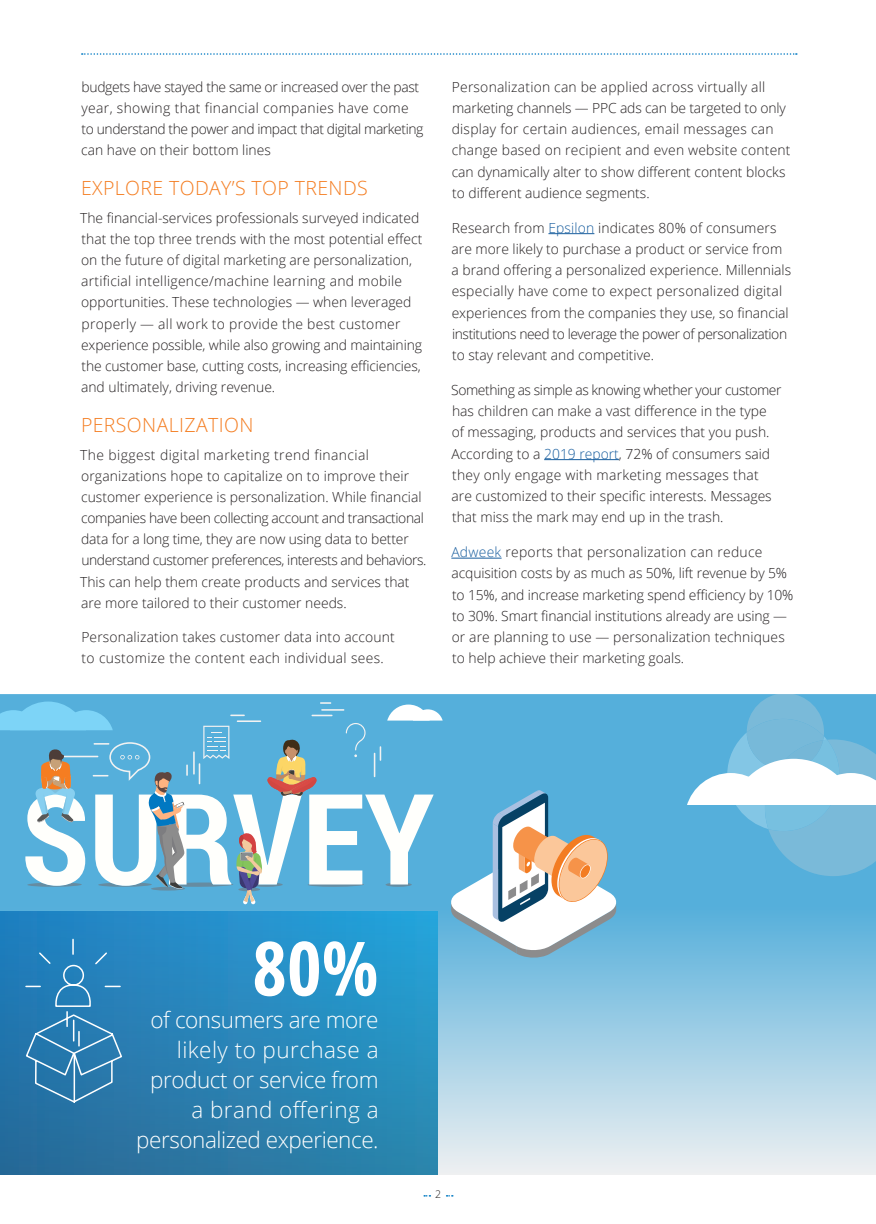
<style>
.page{position:relative;width:876px;height:1224px;background:#fff}
.page>*{position:absolute;margin:0;border:0;box-sizing:border-box;transform-origin:0 0}
.Sidebar_head_blu{font:700 condensed 75px "Open Sans";color:#fff}
.Sidebar_head_blu-2{font:300 22.5px/30px "Open Sans";letter-spacing:-.02em;color:#fff;text-align:right}
.Subhead{font:300 19.5px "Open Sans";letter-spacing:.02em;color:#f47d21}
.SF_Body{font:300 13.8px/21.3px "Open Sans";color:#231f20}
.SF_Body-2{font:300 13.8px/21.1px "Open Sans";letter-spacing:-.025em;color:#231f20}
.t1{font:300 10.5px "Open Sans";color:#231f20}
.s1{color:#175d9e}
</style>
<div class="page">
<svg style="left:0;top:694px;width:876px;height:480px;background:#8ec7e3"></svg>
<svg style="left:82px;top:53px;width:715px;height:2px"></svg>
<hr style="left:548px;top:233px;width:46px;height:1px;background:#175d9e">
<hr style="left:544px;top:459px;width:75px;height:1px;background:#175d9e">
<hr style="left:451px;top:558px;width:51px;height:1px;background:#175d9e">
<svg style="left:0;top:701px;width:443px;height:203px"></svg>
<svg style="left:0;top:911px;width:438px;height:264px;background:#2785b8"></svg>
<svg style="left:25px;top:938px;width:98px;height:165px;background:#3484b8"></svg>
<svg style="left:687px;top:694px;width:189px;height:182px"></svg>
<svg style="left:449px;top:790px;width:169px;height:168px"></svg>
<p class="SF_Body-2" style="left:81px;top:76px;width:344px">budgets have stayed the same or increased over the past year, showing that financial companies have come to understand the power and impact that digital marketing can have on their bottom lines</p>
<p class="Subhead" style="left:81px;top:175px;width:288px">EXPLORE TODAY’S TOP TRENDS</p>
<p class="SF_Body" style="left:80px;top:207px;width:344px">The financial-services professionals surveyed indicated that the top three trends with the most potential effect on the future of digital marketing are personalization, artificial intelligence/machine learning and mobile opportunities. These technologies — when leveraged properly — all work to provide the best customer experience possible, while also growing and maintaining the customer base, cutting costs, increasing efficiencies, and ultimately, driving revenue.</p>
<p class="Subhead" style="left:81px;top:412px;width:174px">PERSONALIZATION</p>
<p class="SF_Body" style="left:80px;top:444px;width:348px">The biggest digital marketing trend financial organizations hope to capitalize on to improve their customer experience is personalization. While financial companies have been collecting account and transactional data for a long time, they are now using data to better understand customer preferences, interests and behaviors.<br>This can help them create products and services that are more tailored to their customer needs.</p>
<p class="SF_Body" style="left:81px;top:626px;width:315px">Personalization takes customer data into account to customize the content each individual sees.</p>
<p class="SF_Body" style="left:452px;top:76px;width:340px">Personalization can be applied across virtually all marketing channels — PPC ads can be targeted to only display for certain audiences, email messages can change based on recipient and even website content can dynamically alter to show different content blocks to different audience segments.</p>
<p class="SF_Body" style="left:452px;top:217px;width:341px">Research from <span class="s1">Epsilon</span> indicates 80% of consumers are more likely to purchase a product or service from a brand offering a personalized experience. Millennials especially have come to expect personalized digital experiences from the companies they use, so financial institutions need to leverage the power of personalization to stay relevant and competitive.</p>
<p class="SF_Body" style="left:451px;top:379px;width:332px">Something as simple as knowing whether your customer has children can make a vast difference in the type of messaging, products and services that you push.<br>According to a <span class="s1">2019 report</span>, 72% of consumers said they only engage with marketing messages that are customized to their specific interests. Messages that miss the mark may end up in the trash.</p>
<p class="SF_Body" style="left:451px;top:541px;width:344px"><span class="s1">Adweek</span> reports that personalization can reduce acquisition costs by as much as 50%, lift revenue by 5% to 15%, and increase marketing spend efficiency by 10% to 30%. Smart financial institutions already are using — or are planning to use — personalization techniques to help achieve their marketing goals.</p>
<p class="Sidebar_head_blu" style="left:252px;top:916px;width:128px">80%</p>
<p class="Sidebar_head_blu-2" style="left:136px;top:1004px;width:244px">of consumers are more likely to purchase a product or service from a brand offering a personalized experience.</p>
<p class="t1" style="left:435px;top:1187px;width:7px">2</p>
</div>
